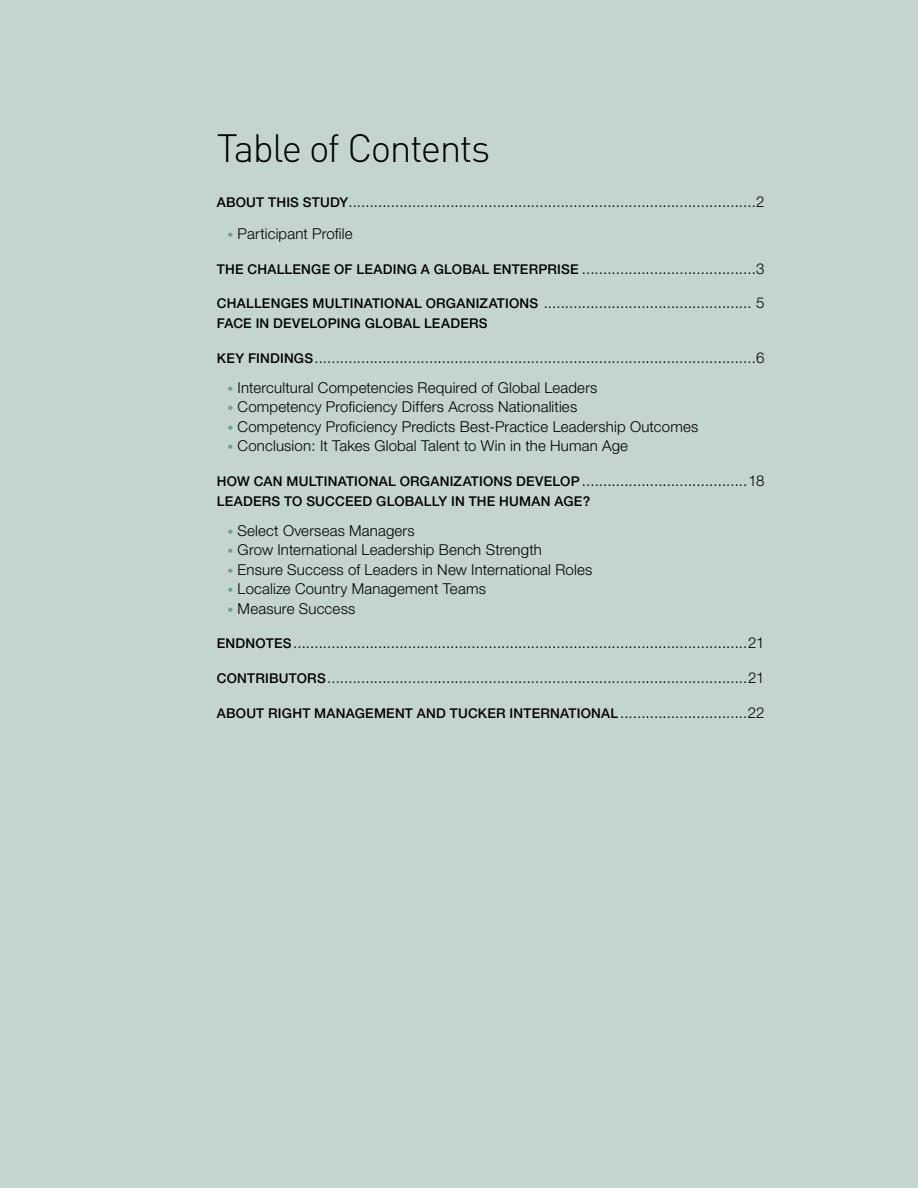
<style>
.page{position:relative;width:918px;height:1188px;background:#c4d5d0}
.page>*{position:absolute;margin:0;border:0;box-sizing:border-box;transform-origin:0 0}
.t1{font:300 39px "DIN";letter-spacing:-.04em;color:#000}
.t2{font:300 15px "Helvetica Neue";letter-spacing:.01em;color:#000}
.t3{font:500 13.5px "Helvetica Neue";letter-spacing:.02em;color:#000}
.s1{font-weight:500;font-size:13.5px}
.s2{font-size:12px;color:#70a095}
</style>
<div class="page">
<h1 class="t1" style="left:217px;top:124px;width:275px">Table of Contents</h1>
<p class="t2" style="left:217px;top:192px;width:549px"><span class="s1">ABOUT THIS STUDY</span>................................................................................................2</p>
<p class="t2" style="left:227px;top:225px;width:127px"><span class="s2">•</span> Participant Profile</p>
<p class="t3" style="left:217px;top:261px;width:246px">THE CHALLENGE OF LEADI NG A GLOBA</p>
<p class="t2" style="left:481px;top:259px;width:284px"><span class="s1">L ENTERPRISE</span> .........................................3</p>
<p class="t3" style="left:217px;top:296px;width:39px">CHALLENGE</p>
<p class="t2" style="left:300px;top:294px;width:466px"><span class="s1">S MULTINATIONAL ORGANIZATIONS</span> ................................................. 5</p>
<p class="t3" style="left:217px;top:315px;width:272px">FACE IN DEVELOPING GLOBAL LEADERS</p>
<p class="t2" style="left:217px;top:348px;width:549px"><span class="s1">KEY FINDINGS</span> ........................................................................................................6</p>
<p class="t2" style="left:227px;top:378px;width:372px"><span class="s2">•</span> Intercultural Competencies Required of Global Leaders</p>
<p class="t2" style="left:227px;top:398px;width:351px"><span class="s2">•</span> Competency Proficiency Differs Across Nationalities</p>
<p class="t2" style="left:227px;top:417px;width:472px"><span class="s2">•</span> Competency Proficiency Predicts Best-Practice Leadership Outcomes</p>
<p class="t2" style="left:227px;top:437px;width:402px"><span class="s2">•</span> Conclusion: It Takes Global Talent to Win in the Human Age</p>
<p class="t3" style="left:217px;top:473px;width:130px">HOW CAN MULTI NATIO</p>
<p class="t3" style="left:369px;top:473px;width:90px">NAL ORGANIZATIO</p>
<p class="t2" style="left:494px;top:472px;width:272px"><span class="s1">NS DEVELOP</span> .......................................18</p>
<p class="t3" style="left:217px;top:493px;width:109px">LEADERS TO SUCC</p>
<p class="t3" style="left:345px;top:493px;width:60px">EED GLOBA</p>
<p class="t3" style="left:424px;top:493px;width:97px">LLY IN THE HUMA</p>
<p class="t3" style="left:541px;top:493px;width:51px">N AGE?</p>
<p class="t2" style="left:227px;top:521px;width:189px"><span class="s2">•</span> Select Overseas Managers</p>
<p class="t2" style="left:227px;top:541px;width:316px"><span class="s2">•</span> Grow International Leadership Bench Strength</p>
<p class="t2" style="left:227px;top:560px;width:366px"><span class="s2">•</span> Ensure Success of Leaders in New International Roles</p>
<p class="t2" style="left:227px;top:580px;width:260px"><span class="s2">•</span> Localize Country Management Teams</p>
<p class="t2" style="left:227px;top:599px;width:130px"><span class="s2">•</span> Measure Success</p>
<p class="t2" style="left:217px;top:634px;width:549px"><span class="s1">ENDNOTES</span> ...........................................................................................................21</p>
<p class="t3" style="left:217px;top:670px;width:58px">CO NTRIBUTO</p>
<p class="t2" style="left:307px;top:669px;width:459px"><span class="s1">RS</span> ...................................................................................................21</p>
<p class="t3" style="left:217px;top:705px;width:20px">ABOUT</p>
<p class="t3" style="left:268px;top:705px;width:192px">RIGHT MANAGEMENT AND TUCK</p>
<p class="t3" style="left:487px;top:705px;width:82px">ER INTERNATIO</p>
<p class="t2" style="left:591px;top:703px;width:175px"><span class="s1">NAL</span>..............................22</p>
</div>
